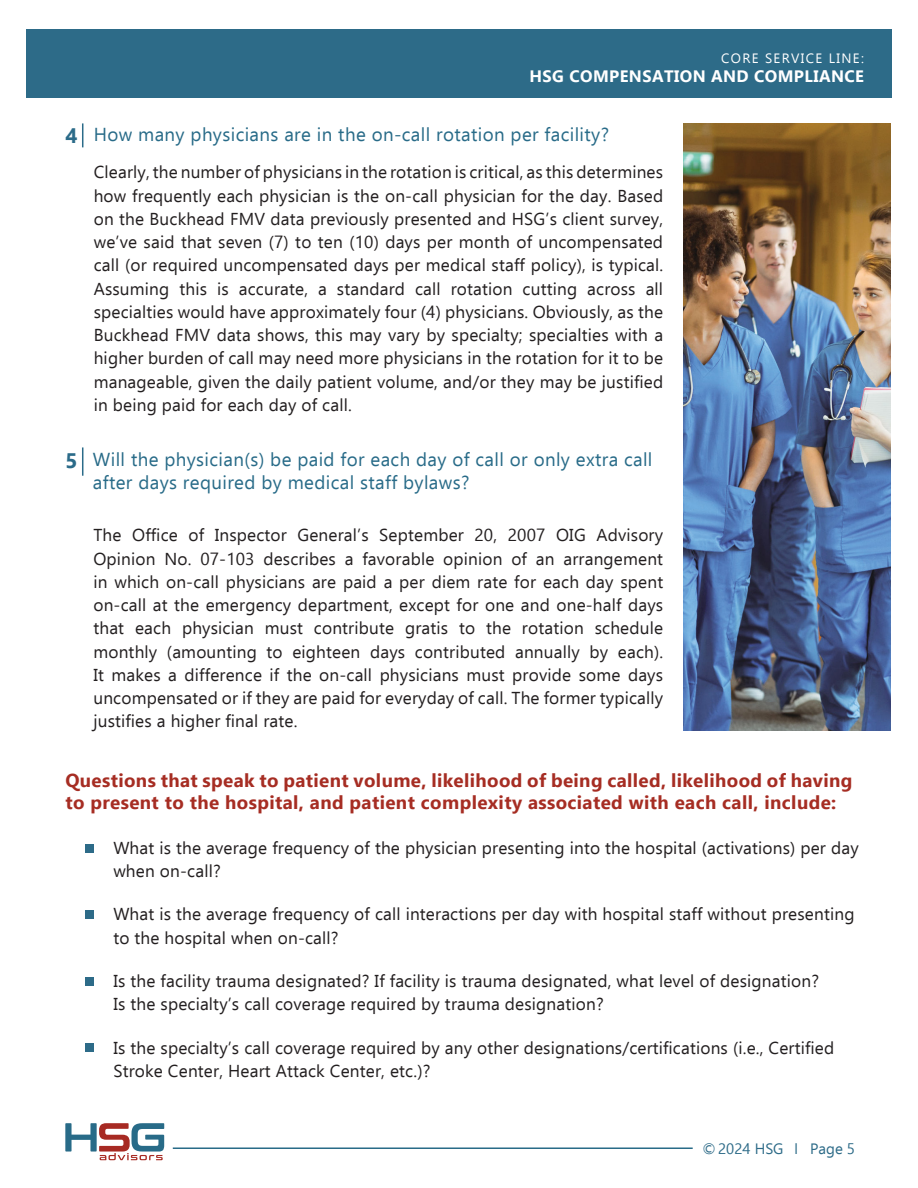
<style>
.page{position:relative;width:918px;height:1188px;background:#fff}
.page>*{position:absolute;margin:0;border:0;box-sizing:border-box;transform-origin:0 0}
.t1{font:700 21px "Ebrima";color:#2b6b89}
.t2{font:700 18.75px/22.5px "Ebrima";letter-spacing:.02em;color:#a62d23}
.t3{font:18.75px/22.5px "Ebrima";letter-spacing:.02em;color:#286b88}
.t4{font:17.25px/23.2px "Ebrima";letter-spacing:.01em;color:#231f20}
.t5{font:700 16.5px "Ebrima";letter-spacing:.025em;color:#fff}
.t6{font:15px "Ebrima";color:#2d6b88}
.t7{font:13.5px "Ebrima";letter-spacing:.1em;color:#fff}
.s1{font-family:"Arial Narrow"}
</style>
<div class="page">
<svg style="left:65px;top:1123px;width:99px;height:37px"></svg>
<hr style="left:173px;top:1147px;width:520px;height:2px;background:#286b88">
<img style="left:684px;top:123px;width:207px;height:607px">
<svg style="left:82px;top:447px;width:1px;height:29px"></svg>
<svg style="left:82px;top:123px;width:1px;height:24px"></svg>
<div style="left:85px;top:844px;width:8px;height:8px;background:#2d6b88"></div>
<div style="left:85px;top:910px;width:8px;height:8px;background:#2d6b88"></div>
<div style="left:85px;top:977px;width:8px;height:9px;background:#2d6b88"></div>
<div style="left:85px;top:1043px;width:8px;height:9px;background:#2d6b88"></div>
<div style="left:26px;top:30px;width:866px;height:68px;background:#2d6b88"></div>
<p class="t7" style="left:721px;top:49px;width:144px">CORE SERVICE LINE:</p>
<p class="t5" style="left:530px;top:64px;width:336px">HSG COMPENSATION AND COMPLIANCE</p>
<p class="t1" style="left:65px;top:120px;width:14px">4</p>
<p class="t3" style="left:94px;top:123px;width:517px">How many physicians are in the on-call rotation per facility?</p>
<p class="t1" style="left:65px;top:445px;width:14px">5</p>
<p class="t4" style="left:94px;top:160px;width:571px;text-align:justify">Clearly, the number of physicians in the rotation is critical, as this determines how frequently each physician is the on-call physician for the day. Based on the Buckhead FMV data previously presented and HSG’s client survey, we’ve said that seven (7) to ten (10) days per month of uncompensated call (or required uncompensated days per medical staff policy), is typical.<br>Assuming this is accurate, a standard call rotation cutting across all specialties would have approximately four (4) physicians. Obviously, as the Buckhead FMV data shows, this may vary by specialty; specialties with a higher burden of call may need more physicians in the rotation for it to be manageable, given the daily patient volume, and/or they may be justified in being paid for each day of call.</p>
<p class="t3" style="left:93px;top:448px;width:561px">Will the physician(s) be paid for each day of call or only extra call after days required by medical staff bylaws?</p>
<p class="t4" style="left:93px;top:523px;width:571px;text-align:justify">The Office of Inspector General’s September 20, 2007 OIG Advisory Opinion No. 07-103 describes a favorable opinion of an arrangement in which on-call physicians are paid a per diem rate for each day spent on-call at the emergency department, except for one and one-half days that each physician must contribute gratis to the rotation schedule monthly (amounting to eighteen days contributed annually by each).<br>It makes a difference if the on-call physicians must provide some days uncompensated or if they are paid for everyday of call. The former typically justifies a higher final rate.</p>
<p class="t2" style="left:65px;top:768px;width:789px">Questions that speak to patient volume, likelihood of being called, likelihood of having to present to the hospital, and patient complexity associated with each call, include:</p>
<p class="t4" style="left:113px;top:835px;width:747px;text-indent:-27px">• What is the average frequency of the physician presenting into the hospital (activations) per day when on-call?</p>
<p class="t4" style="left:113px;top:902px;width:743px;text-indent:-27px">• What is the average frequency of call interactions per day with hospital staff without presenting to the hospital when on-call?</p>
<p class="t4" style="left:113px;top:969px;width:707px;text-indent:-27px">• Is the facility trauma designated? If facility is trauma designated, what level of designation?<br>Is the specialty’s call coverage required by trauma designation?</p>
<p class="t4" style="left:113px;top:1036px;width:722px;text-indent:-27px">• Is the specialty’s call coverage required by any other designations/certifications (i.e., Certified<br>Stroke Center, Heart Attack Center, etc.)?</p>
<p class="t6" style="left:702px;top:1138px;width:83px">© 2024 HSG</p>
<p class="t6" style="left:794px;top:1138px;width:62px"><span class="s1">I</span> Page 5</p>
</div>
